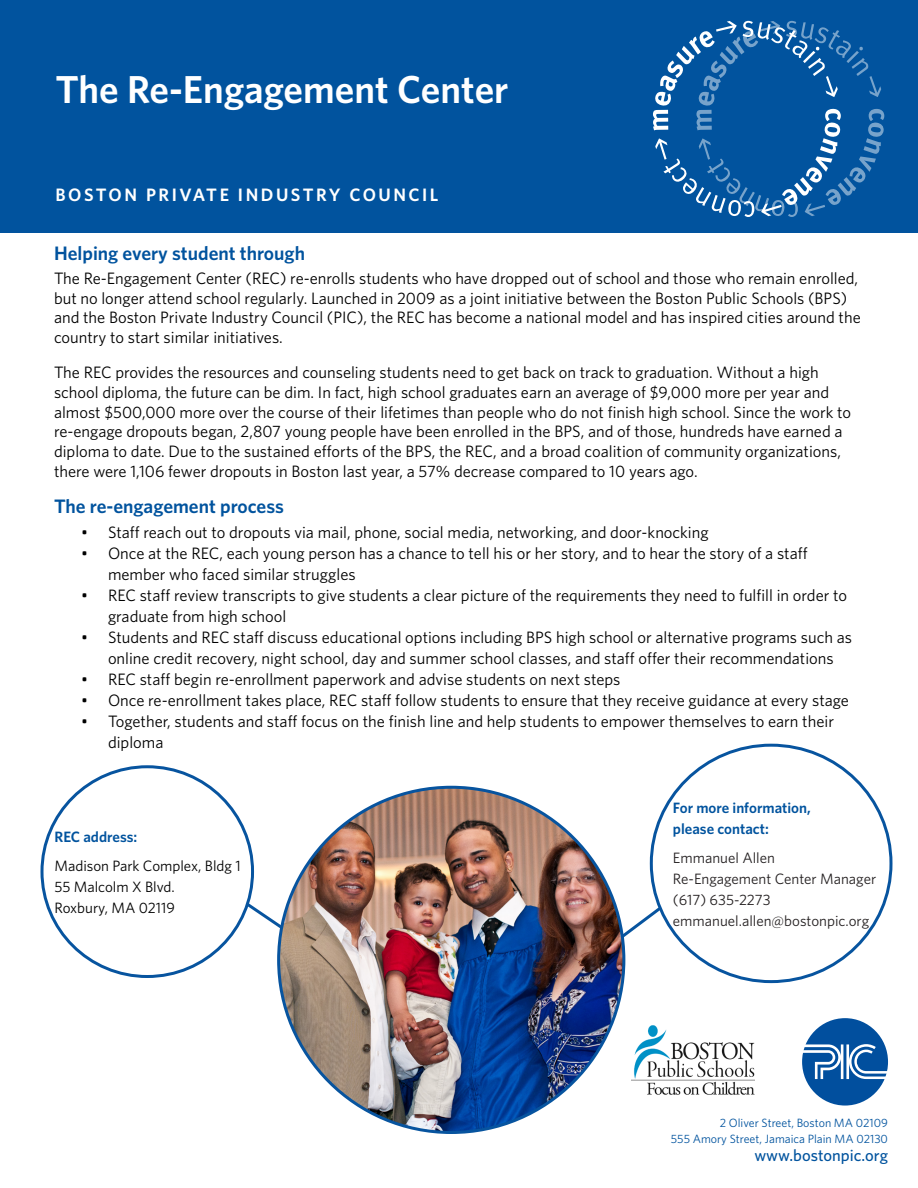
<style>
.page{position:relative;width:918px;height:1188px;background:#fff}
.page>*{position:absolute;margin:0;border:0;box-sizing:border-box;transform-origin:0 0}
.t1{font:600 39px "Whitney";color:#fff}
.t2{font:600 19.5px "Whitney";color:#01539e}
.t3{font:600 18px "Whitney";letter-spacing:.14em;color:#fff}
.t4{font:16.5px/19.8px "Whitney";color:#000}
.t5{font:500 16.5px "Whitney";color:#01539e}
.Subhead{font:15px/21px "Whitney";color:#231f20}
.t6{font:15px "Whitney";color:#000}
.Subhead-2{font:600 15px/21px "Whitney";color:#01539e}
.t7{font:12px/16.5px "Whitney";color:#01539e;text-align:right}
</style>
<div class="page">
<svg style="left:624px;top:904px;width:40px;height:65px"></svg>
<svg style="left:243px;top:900px;width:36px;height:47px"></svg>
<div style="left:0;top:0;width:918px;height:233px;background:#01539e"></div>
<svg style="left:653px;top:21px;width:231px;height:196px"></svg>
<img style="left:279px;top:788px;width:345px;height:344px">
<div style="left:802px;top:1018px;width:86px;height:88px;background:#014f9e;border-radius:50%"></div>
<svg style="left:802px;top:1044px;width:86px;height:35px"></svg>
<img style="left:632px;top:1025px;width:123px;height:70px">
<p class="t1" style="left:56px;top:66px;width:455px">The Re-Engagement Center</p>
<p class="t3" style="left:56px;top:184px;width:385px">BOSTON PRIVATE INDUSTRY COUNCIL</p>
<p class="t2" style="left:54px;top:241px;width:253px">Helping every student through</p>
<p class="t4" style="left:54px;top:268px;width:808px">The Re-Engagement Center (REC) re-enrolls students who have dropped out of school and those who remain enrolled, but no longer attend school regularly. Launched in 2009 as a joint initiative between the Boston Public Schools (BPS) and the Boston Private Industry Council (PIC), the REC has become a national model and has inspired cities around the country to start similar initiatives.</p>
<p class="t4" style="left:54px;top:362px;width:799px">The REC provides the resources and counseling students need to get back on track to graduation. Without a high school diploma, the future can be dim. In fact, high school graduates earn an average of $9,000 more per year and almost $500,000 more over the course of their lifetimes than people who do not finish high school. Since the work to re-engage dropouts began, 2,807 young people have been enrolled in the BPS, and of those, hundreds have earned a diploma to date. Due to the sustained efforts of the BPS, the REC, and a broad coalition of community organizations, there were 1,106 fewer dropouts in Boston last year, a 57% decrease compared to 10 years ago.</p>
<p class="t2" style="left:54px;top:494px;width:232px">The re-engagement process</p>
<p class="t4" style="left:81px;top:523px;width:629px">• Staff reach out to dropouts via mail, phone, social media, networking, and door-knocking</p>
<p class="t4" style="left:108px;top:543px;width:701px;line-height:21px;text-indent:-27px">• Once at the REC, each young person has a chance to tell his or her story, and to hear the story of a staff member who faced similar struggles</p>
<p class="t4" style="left:108px;top:585px;width:741px;line-height:21px;text-indent:-27px">• REC staff review transcripts to give students a clear picture of the requirements they need to fulfill in order to graduate from high school</p>
<p class="t4" style="left:81px;top:627px;width:773px;line-height:21px;text-align:center">• Students and REC staff discuss educational options including BPS high school or alternative programs such as online credit recovery, night school, day and summer school classes, and staff offer their recommendations</p>
<p class="t4" style="left:81px;top:670px;width:541px">• REC staff begin re-enrollment paperwork and advise students on next steps</p>
<p class="t4" style="left:81px;top:691px;width:770px">• Once re-enrollment takes place, REC staff follow students to ensure that they receive guidance at every stage</p>
<p class="t4" style="left:108px;top:711px;width:728px;line-height:21px;text-indent:-27px">• Together, students and staff focus on the finish line and help students to empower themselves to earn their diploma</p>
<p class="Subhead-2" style="left:54px;top:826px;width:84px">REC address:</p>
<p class="t6" style="left:54px;top:856px;width:188px">Madison Park Complex, Bldg 1</p>
<p class="t6" style="left:54px;top:877px;width:122px">55 Malcolm X Blvd.</p>
<p class="t6" style="left:54px;top:898px;width:122px">Roxbury, MA 02119</p>
<p class="Subhead-2" style="left:673px;top:797px;width:139px">For more information, please contact:</p>
<p class="Subhead" style="left:673px;top:847px;width:205px">Emmanuel Allen<br>Re-Engagement Center Manager (617) 635-2273 emmanuel.allen@bostonpic.org</p>
<p class="t7" style="left:671px;top:1114px;width:219px">2 Oliver Street, Boston MA 02109<br>555 Amory Street, Jamaica Plain MA 02130</p>
<p class="t5" style="left:754px;top:1145px;width:135px">www.bostonpic.org</p>
</div>
